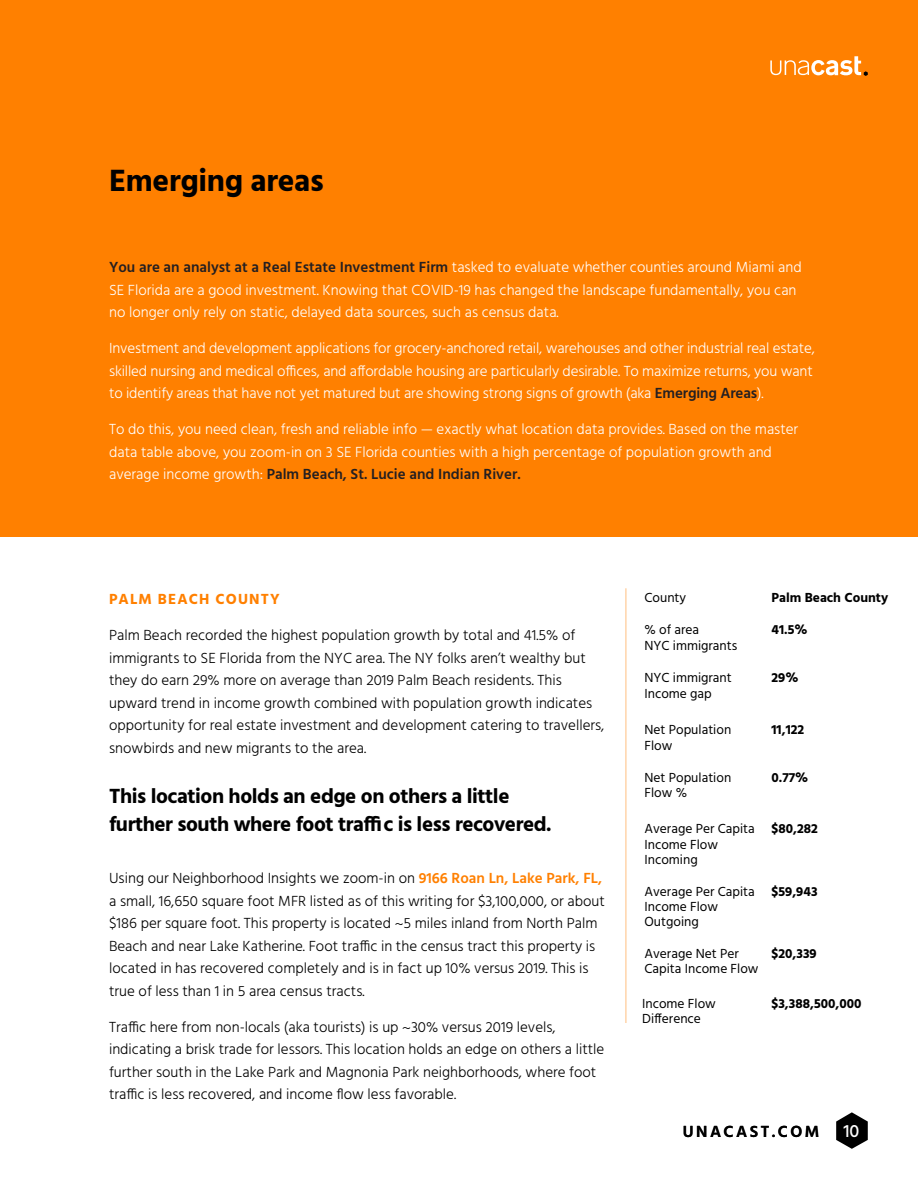
<style>
.page{position:relative;width:918px;height:1188px;background:#fff}
.page>*{position:absolute;margin:0;border:0;box-sizing:border-box;transform-origin:0 0}
.t1{font:700 31.5px "Hind";letter-spacing:-.01em;color:#000}
.t2{font:700 21px/28.5px "Hind";letter-spacing:-.02em;color:#000}
.t3{font:500 18.15px "Hind";color:#fff}
.t4{font:600 16.5px "Hind";letter-spacing:.15em;color:#000}
.t5{font:300 15px/22.5px "Hind";color:#000}
.t6{font:300 15px/22.5px "Hind";color:#fff}
.t7{font:700 15px "Hind";letter-spacing:.075em;color:#ff8000}
.t8{font:13.5px/15.1px "Hind";color:#000}
.t9{font:700 13.5px "Hind";color:#000}
.s1{font-weight:600;color:#241f21}
.s2{font-weight:600;color:#ff8000}
.s3{font-weight:700}
</style>
<div class="page">
<div style="left:0;top:0;width:918px;height:537px;background:#ff8000"></div>
<svg style="left:836px;top:1112px;width:32px;height:37px"></svg>
<svg style="left:770px;top:56px;width:98px;height:20px"></svg>
<hr style="left:626px;top:588px;width:1px;height:435px;background:#ffbf80">
<h1 class="t1" style="left:109px;top:161px;width:216px">Emerging areas</h1>
<p class="t6" style="left:109px;top:257px;width:694px"><span class="s1">You are an analyst at a Real Estate Investment Firm</span> tasked to evaluate whether counties around Miami and<br>SE Florida are a good investment. Knowing that COVID-19 has changed the landscape fundamentally, you can no longer only rely on static, delayed data sources, such as census data.</p>
<p class="t6" style="left:109px;top:338px;width:707px">Investment and development applications for grocery-anchored retail, warehouses and other industrial real estate, skilled nursing and medical offices, and affordable housing are particularly desirable. To maximize returns, you want to identify areas that have not yet matured but are showing strong signs of growth (aka <span class="s1">Emerging Areas</span>).</p>
<p class="t6" style="left:109px;top:419px;width:691px">To do this, you need clean, fresh and reliable info — exactly what location data provides. Based on the master data table above, you zoom-in on 3 SE Florida counties with a high percentage of population growth and average income growth: <span class="s1">Palm Beach, St. Lucie and Indian River.</span></p>
<p class="t7" style="left:109px;top:590px;width:172px">PALM BEACH COUNTY</p>
<p class="t5" style="left:109px;top:625px;width:497px">Palm Beach recorded the highest population growth by total and 41.5% of immigrants to SE Florida from the NYC area. The NY folks aren’t wealthy but they do earn 29% more on average than 2019 Palm Beach residents. This upward trend in income growth combined with population growth indicates opportunity for real estate investment and development catering to travellers, snowbirds and new migrants to the area.</p>
<h2 class="t2" style="left:109px;top:781px;width:444px">This location holds an edge on others a little further south where foot traffic is less recovered.</h2>
<p class="t5" style="left:109px;top:868px;width:497px">Using our Neighborhood Insights we zoom-in on <span class="s2">9166 Roan Ln, Lake Park, FL, </span>a small, 16,650 square foot MFR listed as of this writing for $3,100,000, or about $186 per square foot. This property is located ~5 miles inland from North Palm Beach and near Lake Katherine. Foot traffic in the census tract this property is located in has recovered completely and is in fact up 10% versus 2019. This is true of less than 1 in 5 area census tracts.</p>
<p class="t5" style="left:109px;top:1016px;width:497px">Traffic here from non-locals (aka tourists) is up ~30% versus 2019 levels, indicating a brisk trade for lessors. This location holds an edge on others a little further south in the Lake Park and Magnonia Park neighborhoods, where foot traffic is less recovered, and income flow less favorable.</p>
<p class="t8" style="left:644px;top:591px;width:43px">County</p>
<p class="t9" style="left:772px;top:590px;width:118px">Palm Beach County</p>
<p class="t9" style="left:772px;top:622px;width:37px">41.5%</p>
<p class="t9" style="left:772px;top:670px;width:29px">29%</p>
<p class="t8" style="left:644px;top:623px;width:94px">% of area<br>NYC immigrants</p>
<p class="t8" style="left:644px;top:671px;width:89px">NYC immigrant<br>Income gap</p>
<p class="t8" style="left:644px;top:723px;width:88px">Net Population</p>
<p class="t9" style="left:772px;top:722px;width:34px">11,122</p>
<p class="t8" style="left:644px;top:738px;width:29px">Flow</p>
<p class="t9" style="left:772px;top:770px;width:38px">0.77%</p>
<p class="t8" style="left:644px;top:771px;width:88px">Net Population<br>Flow %</p>
<p class="t8" style="left:644px;top:822px;width:112px">Average Per Capita<br>Income Flow<br>Incoming</p>
<p class="t8" style="left:644px;top:885px;width:175px">Average Per Capita <span class="s3">$59,943<br></span>Income Flow<br>Outgoing</p>
<p class="t8" style="left:644px;top:946px;width:96px">Average Net Per</p>
<p class="t9" style="left:772px;top:945px;width:47px">$20,339</p>
<p class="t8" style="left:644px;top:961px;width:116px">Capita Income Flow</p>
<p class="t8" style="left:642px;top:997px;width:75px">Income Flow</p>
<p class="t9" style="left:772px;top:996px;width:92px">$3,388,500,000</p>
<p class="t8" style="left:642px;top:1012px;width:60px">Difference</p>
<p class="t9" style="left:772px;top:821px;width:48px">$80,282</p>
<p class="t4" style="left:683px;top:1120px;width:138px">UNACAST.COM</p>
<p class="t3" style="left:843px;top:1118px;width:18px">10</p>
</div>
